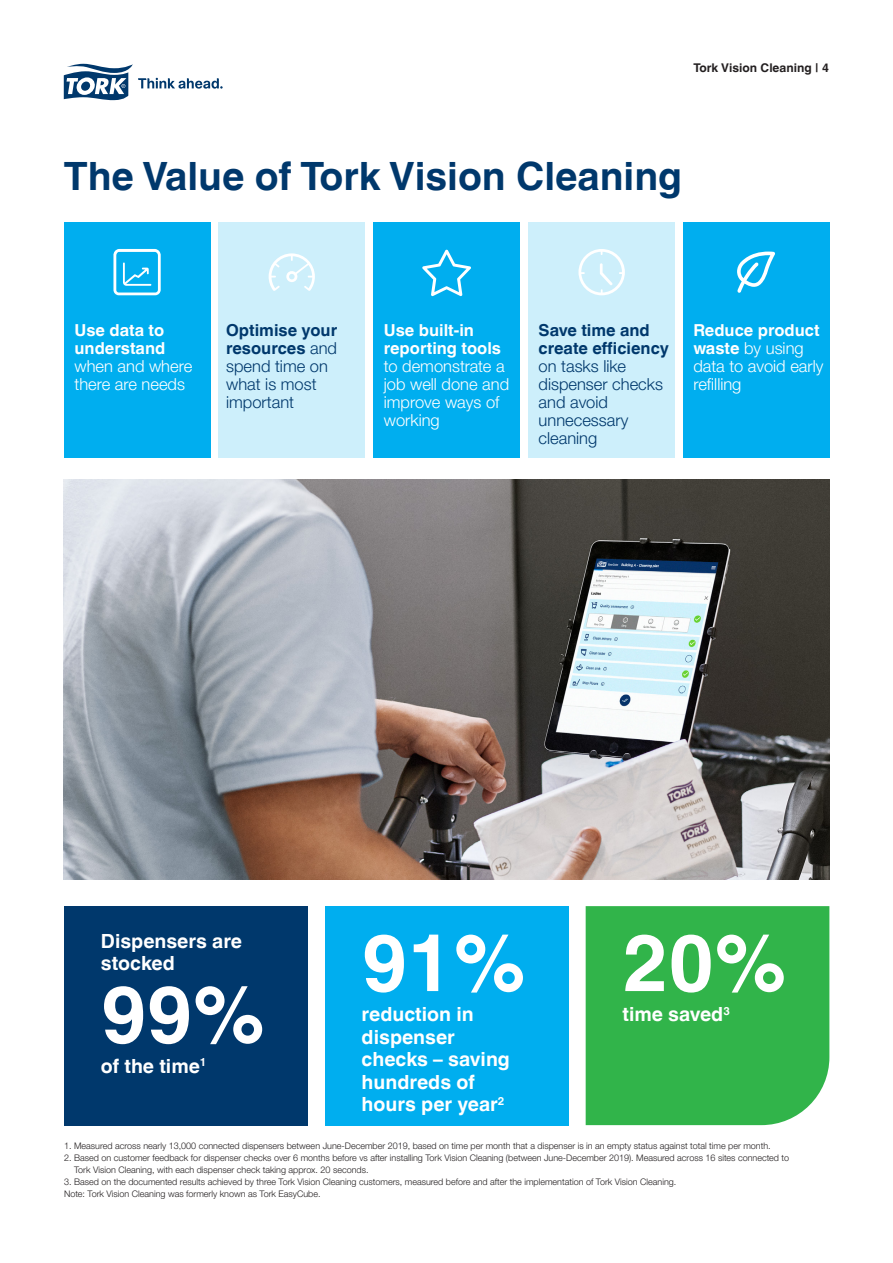
<style>
.page{position:relative;width:893px;height:1263px;background:#fff}
.page>*{position:absolute;margin:0;border:0;box-sizing:border-box;transform-origin:0 0}
.body_list{font:700 79.5px "Helvetica World";color:#fff}
.TORK_2016_Cyan_Intro{font:700 39px "Helvetica World";color:#00386c}
.body_list-2{font:700 19.5px/22.5px "Helvetica World";color:#fff}
.body_list-3{font:16.5px/18px "Helvetica Neue World 45 Lt";color:#fff}
.leavel_2_heading{font:16.5px/18px "Helvetica Neue World 45 Lt";color:#00386c}
.Page_header{font:700 12px "Helvetica World";color:#231f20}
.Footnote__caption{font:9px/12px "Helvetica Neue World 45 Lt";color:#231f20}
.s1{font-family:"Helvetica World";font-weight:700}
</style>
<div class="page">
<div style="left:64px;top:222px;width:146px;height:236px;background:#00aeef"></div>
<div style="left:219px;top:222px;width:146px;height:236px;background:#cdeffb"></div>
<div style="left:528px;top:222px;width:146px;height:236px;background:#cdeffb"></div>
<div style="left:373px;top:222px;width:147px;height:236px;background:#00aeef"></div>
<div style="left:683px;top:222px;width:146px;height:236px;background:#00aeef"></div>
<svg style="left:737px;top:252px;width:38px;height:41px"></svg>
<img style="left:64px;top:479px;width:765px;height:400px">
<svg style="left:64px;top:64px;width:159px;height:36px"></svg>
<svg style="left:113px;top:249px;width:48px;height:46px"></svg>
<svg style="left:269px;top:253px;width:46px;height:38px"></svg>
<svg style="left:422px;top:249px;width:49px;height:47px"></svg>
<svg style="left:578px;top:249px;width:47px;height:46px"></svg>
<div style="left:586px;top:906px;width:243px;height:219px;background:#31b44a"></div>
<div style="left:325px;top:906px;width:244px;height:219px;background:#00aeef"></div>
<div style="left:64px;top:906px;width:244px;height:219px;background:#00386c"></div>
<p class="Page_header" style="left:694px;top:61px;width:137px">Tork Vision Cleaning | 4</p>
<p class="TORK_2016_Cyan_Intro" style="left:64px;top:153px;width:620px">The Value of Tork Vision Cleaning</p>
<p class="body_list-3" style="left:74px;top:321px;width:119px"><span class="s1">Use data to understand </span>when and where there are needs</p>
<p class="leavel_2_heading" style="left:226px;top:321px;width:113px"><span class="s1">Optimise your resources</span> and spend time on what is most important</p>
<p class="leavel_2_heading" style="left:539px;top:321px;width:132px"><span class="s1">Save time and create efficiency </span>on tasks like dispenser checks and avoid unnecessary cleaning</p>
<p class="body_list-3" style="left:384px;top:321px;width:127px"><span class="s1">Use built-in reporting tools </span>to demonstrate a job well done and improve ways of working</p>
<p class="body_list-3" style="left:693px;top:321px;width:131px"><span class="s1">Reduce product waste</span> by using data to avoid early refilling</p>
<p class="body_list-2" style="left:101px;top:930px;width:143px">Dispensers are stocked</p>
<p class="body_list" style="left:101px;top:969px;width:166px">99%</p>
<p class="body_list-2" style="left:101px;top:1055px;width:107px">of the time<sup>1</sup></p>
<p class="body_list" style="left:362px;top:917px;width:166px">91%</p>
<p class="body_list-2" style="left:362px;top:1003px;width:150px">reduction in dispenser checks – saving hundreds of hours per year<sup>2</sup></p>
<p class="body_list" style="left:622px;top:917px;width:166px">20%</p>
<p class="body_list-2" style="left:622px;top:1003px;width:109px">time saved<sup>3</sup></p>
<p class="Footnote__caption" style="left:64px;top:1140px;width:708px">1. Measured across nearly 13,000 connected dispensers between June-December 2019, based on time per month that a dispenser is in an empty status against total time per month.</p>
<p class="Footnote__caption" style="left:74px;top:1152px;width:717px;text-indent:-10px">2. Based on customer feedback for dispenser checks over 6 months before vs after installing Tork Vision Cleaning (between June-December 2019). Measured across 16 sites connected to<br>Tork Vision Cleaning, with each dispenser check taking approx. 20 seconds.</p>
<p class="Footnote__caption" style="left:64px;top:1176px;width:614px">3. Based on the documented results achieved by three Tork Vision Cleaning customers, measured before and after the implementation of Tork Vision Cleaning.</p>
<p class="Footnote__caption" style="left:64px;top:1188px;width:258px">Note: Tork Vision Cleaning was formerly known as Tork EasyCube.</p>
</div>
